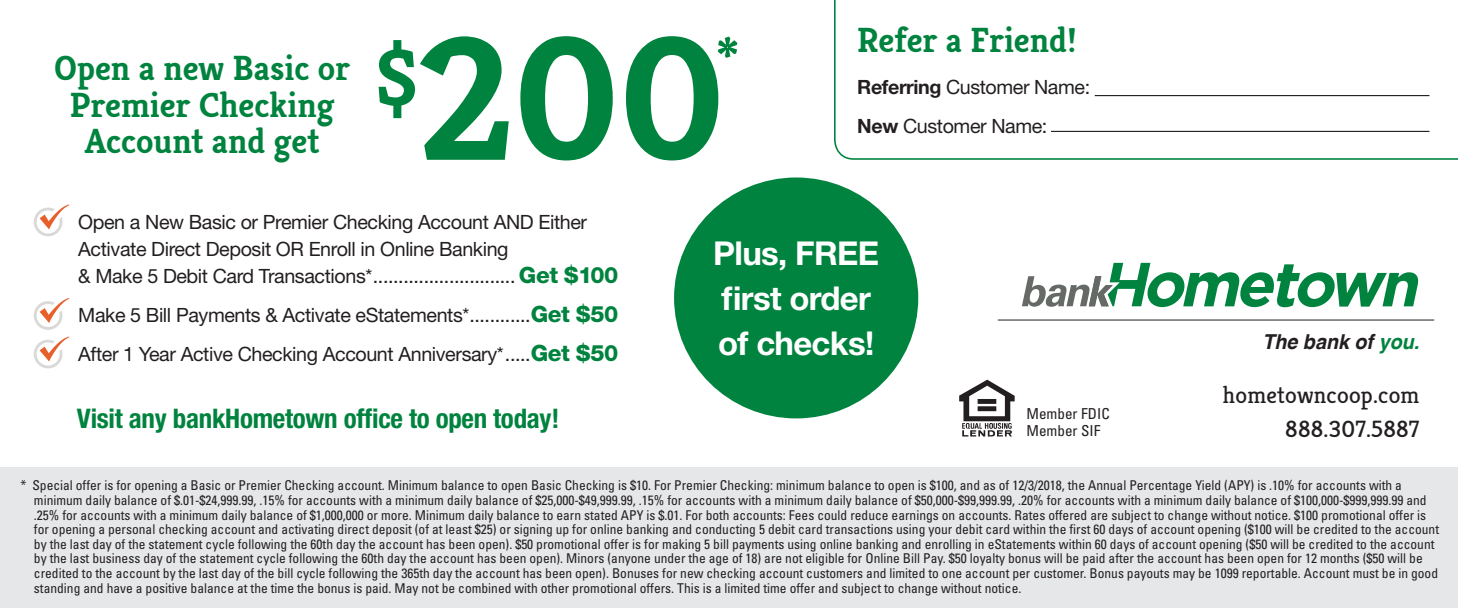
<style>
.page{position:relative;width:1458px;height:608px;background:#fff}
.page>*{position:absolute;margin:0;border:0;box-sizing:border-box;transform-origin:0 0}
.t1{font:700 179.1px "Kreon";color:#00833e}
.t2{font:700 63px "Kreon";color:#00833e}
.t3{font:700 35.1px/36.7px "Kreon";color:#00833e;text-align:center}
.t4{font:700 32.85px/45px "Helvetica Neue LT Std";letter-spacing:-.02em;color:#fff}
.t5{font:700 condensed 27px "Helvetica Neue LT Std";letter-spacing:-.01em;color:#00833e}
.Copy{font:23.62px "Kreon";letter-spacing:.01em;color:#231f20}
.t6{font:italic 700 20.47px "Helvetica";color:#231f20;scale:.96 1}
.t7{font:19.8px/27px "Helvetica Neue LT Std";letter-spacing:-.02em;color:#231f20}
.t8{font:condensed 15.08px "Univers LT Std";color:#231f20}
.t9{font:condensed 13.5px/14.6px "Univers LT Std";color:#231f20}
.s1{font-weight:700}
.s2{font-weight:800;font-size:22.5px;color:#00833e}
.s3{color:#00833e}
</style>
<div class="page">
<div style="left:0;top:467px;width:1458px;height:141px;background:#e6e7e9"></div>
<svg style="left:34px;top:204px;width:35px;height:32px"></svg>
<svg style="left:34px;top:298px;width:35px;height:32px"></svg>
<svg style="left:34px;top:336px;width:35px;height:32px"></svg>
<svg style="left:834px;top:0;width:624px;height:160px"></svg>
<svg style="left:959px;top:379px;width:56px;height:57px"></svg>
<hr style="left:1095px;top:95px;width:334px;height:1px;background:#231f20">
<hr style="left:1051px;top:131px;width:378px;height:1px;background:#231f20">
<svg style="left:1022px;top:263px;width:396px;height:44px"></svg>
<hr style="left:998px;top:319px;width:436px;height:1px;background:#231f20">
<div style="left:674px;top:177px;width:244px;height:241px;background:#00833e;border-radius:50%"></div>
<p class="t3" style="left:54px;top:49px;width:298px">Open a new Basic or<br>Premier Checking<br>Account and get</p>
<p class="t1" style="left:376px;top:-15px;width:350px"><sup>$</sup>200</p>
<p class="t2" style="left:716px;top:22px;width:25px">*</p>
<p class="t3" style="left:857px;top:22px;width:221px">Refer a Friend!</p>
<p class="t7" style="left:857px;top:73px;width:234px"><span class="s1">Referring</span> Customer Name:</p>
<p class="t7" style="left:857px;top:112px;width:192px"><span class="s1">New</span> Customer Name:</p>
<p class="t7" style="left:78px;top:208px;width:542px">Open a New Basic or Premier Checking Account AND Either<br>Activate Direct Deposit OR Enroll in Online Banking<br>&amp; Make 5 Debit Card Transactions*............................ <span class="s2">Get $100</span></p>
<p class="t7" style="left:78px;top:301px;width:542px">Make 5 Bill Payments &amp; Activate eStatements*............<span class="s2">Get $50</span></p>
<p class="t7" style="left:78px;top:340px;width:542px">After 1 Year Active Checking Account Anniversary*.....<span class="s2">Get $50</span></p>
<p class="t5" style="left:77px;top:402px;width:484px">Visit any bankHometown office to open today!</p>
<p class="t4" style="left:713px;top:229px;width:167px">Plus, FREE first order of checks!</p>
<p class="t8" style="left:1027px;top:404px;width:85px">Member FDIC</p>
<p class="t8" style="left:1027px;top:421px;width:76px">Member SIF</p>
<p class="t6" style="left:1262px;top:325px;width:165px">The bank of <span class="s3">you.</span></p>
<p class="Copy" style="left:1223px;top:380px;width:198px">hometowncoop.com</p>
<p class="Copy" style="left:1285px;top:414px;width:136px">888.307.5887</p>
<p class="t9" style="left:34px;top:478px;width:1407px;text-indent:-14px">* Special offer is for opening a Basic or Premier Checking account. Minimum balance to open Basic Checking is $10. For Premier Checking: minimum balance to open is $100, and as of 12/3/2018, the Annual Percentage Yield (APY) is .10% for accounts with a minimum daily balance of $.01-$24,999.99, .15% for accounts with a minimum daily balance of $25,000-$49,999.99, .15% for accounts with a minimum daily balance of $50,000-$99,999.99, .20% for accounts with a minimum daily balance of $100,000-$999,999.99 and .25% for accounts with a minimum daily balance of $1,000,000 or more. Minimum daily balance to earn stated APY is $.01. For both accounts: Fees could reduce earnings on accounts. Rates offered are subject to change without notice. $100 promotional offer is for opening a personal checking account and activating direct deposit (of at least $25) or signing up for online banking and conducting 5 debit card transactions using your debit card within the first 60 days of account opening ($100 will be credited to the account by the last day of the statement cycle following the 60th day the account has been open). $50 promotional offer is for making 5 bill payments using online banking and enrolling in eStatements within 60 days of account opening ($50 will be credited to the account by the last business day of the statement cycle following the 60th day the account has been open). Minors (anyone under the age of 18) are not eligible for Online Bill Pay. $50 loyalty bonus will be paid after the account has been open for 12 months ($50 will be credited to the account by the last day of the bill cycle following the 365th day the account has been open). Bonuses for new checking account customers and limited to one account per customer. Bonus payouts may be 1099 reportable. Account must be in good standing and have a positive balance at the time the bonus is paid. May not be combined with other promotional offers. This is a limited time offer and subject to change without notice.</p>
</div>
